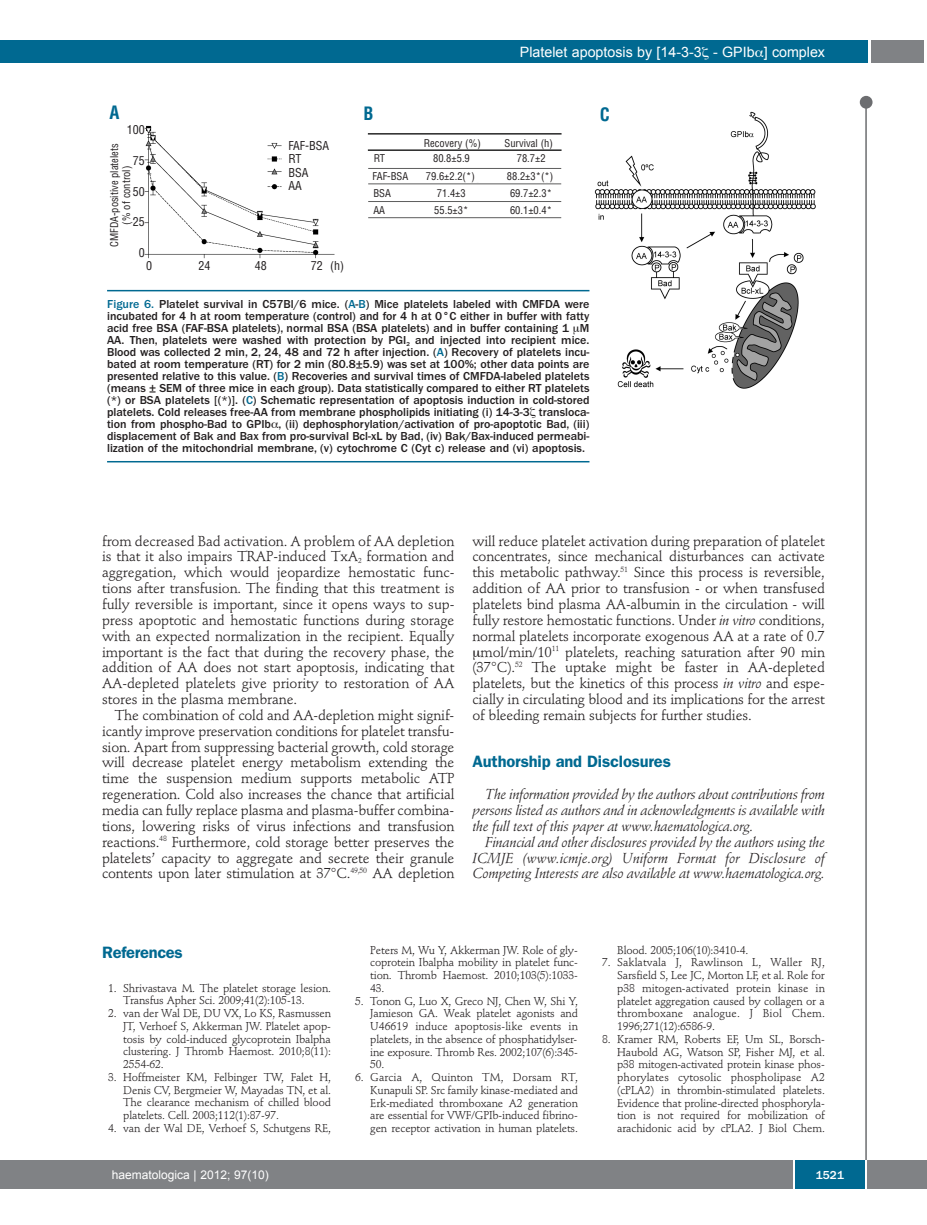
<style>
.page{position:relative;width:927px;height:1225px;background:#fff}
.page>*{position:absolute;margin:0;border:0;box-sizing:border-box;transform-origin:0 0}
.t1{font:700 condensed 18px "Helvetica";color:#006991}
.t2{font:600 16.5px "Franklin Gothic";letter-spacing:-.01em;color:#006991}
.t3{font:14.25px/15.9px "Stempel Schneidler";letter-spacing:-.015em;color:#231f20;text-align:justify}
.t4{font:italic 14.25px/15.9px "Stempel Schneidler";letter-spacing:-.015em;color:#231f20;text-align:justify}
.t5{font:14.25px "Arial";color:#fff}
.t6{font:500 12px/12px "Franklin Gothic";color:#231f20;text-align:justify}
.t7{font:condensed 12px/13.5px "Helvetica";color:#231f20}
.t8{font:12px "Arial";color:#fff}
.t9{font:500 12px "Franklin Gothic";color:#fff}
.t10{font:11.25px/12.8px "Stempel Schneidler";letter-spacing:-.015em;color:#231f20;text-align:justify}
.t11{font:condensed 10.5px/12px "Helvetica";color:#231f20;text-align:center}
.s1{color:#006991}
.s2{font-style:italic}
</style>
<div class="page">
<div style="left:860px;top:96px;width:12px;height:13px;background:#6c6d70;border-radius:50%"></div>
<hr style="left:865px;top:98px;width:2px;height:1062px;background:#6c6d70">
<div style="left:871px;top:40px;width:52px;height:22px;background:#808285"></div>
<div style="left:18px;top:40px;width:849px;height:22px;background:#006991"></div>
<div style="left:17px;top:1160px;width:910px;height:28px;background:#808285"></div>
<div style="left:795px;top:1160px;width:70px;height:28px;background:#006991"></div>
<hr style="left:793px;top:1160px;width:2px;height:28px;background:#fff">
<hr style="left:865px;top:1160px;width:2px;height:28px;background:#fff">
<div style="left:0;top:40px;width:19px;height:22px;background:#006991"></div>
<div style="left:0;top:1160px;width:18px;height:28px;background:#808285"></div>
<img style="left:107px;top:111px;width:709px;height:278px">
<hr style="left:107px;top:290px;width:482px;height:1px;background:#006991">
<hr style="left:107px;top:461px;width:482px;height:1px;background:#006991">
<svg style="left:574px;top:327px;width:6px;height:8px"></svg>
<p class="t5" style="left:520px;top:44px;width:307px">Platelet apoptosis by [14-3-3 - GPIb ] complex</p>
<p class="t1" style="left:110px;top:102px;width:12px">A</p>
<p class="t1" style="left:363px;top:103px;width:12px">B</p>
<p class="t1" style="left:600px;top:104px;width:12px">C</p>
<p class="t7" style="left:127px;top:123px;width:19px">100</p>
<p class="t7" style="left:133px;top:154px;width:13px">75</p>
<p class="t7" style="left:133px;top:185px;width:13px">50</p>
<p class="t7" style="left:133px;top:215px;width:13px">25</p>
<p class="t7" style="left:139px;top:246px;width:7px">0</p>
<p class="t7" style="left:288px;top:139px;width:42px">FAF-BSA<br>RT<br>BSA<br>AA</p>
<p class="t11" style="left:424px;top:137px;width:59px">Recovery (%)</p>
<p class="t11" style="left:504px;top:137px;width:50px">Survival (h)</p>
<p class="t11" style="left:108px;top:247px;width:105px;rotate:-90deg">CMFDA-positive platelets (% of control)</p>
<p class="t11" style="left:374px;top:153px;width:13px">RT</p>
<p class="t11" style="left:433px;top:153px;width:38px">80.8±5.9</p>
<p class="t11" style="left:517px;top:153px;width:30px">78.7±2</p>
<p class="t11" style="left:373px;top:170px;width:37px">FAF-BSA</p>
<p class="t11" style="left:426px;top:170px;width:50px">79.6±2.2(*)</p>
<p class="t11" style="left:507px;top:170px;width:48px">88.2±3*(*)</p>
<p class="t11" style="left:373px;top:187px;width:19px">BSA</p>
<p class="t11" style="left:437px;top:187px;width:30px">71.4±3</p>
<p class="t11" style="left:510px;top:187px;width:43px">69.7±2.3*</p>
<p class="t11" style="left:373px;top:204px;width:13px">AA</p>
<p class="t11" style="left:434px;top:204px;width:36px">55.5±3*</p>
<p class="t11" style="left:510px;top:204px;width:43px">60.1±0.4*</p>
<p class="t7" style="left:146px;top:259px;width:7px">0</p>
<p class="t7" style="left:198px;top:259px;width:13px">24</p>
<p class="t7" style="left:255px;top:259px;width:13px">48</p>
<p class="t7" style="left:311px;top:259px;width:35px">72 (h)</p>
<p class="t6" style="left:107px;top:299px;width:484px"><span class="s1">Figure 6.</span> Platelet survival in C57Bl/6 mice. (<span class="s1">A</span>-<span class="s1">B</span>) Mice platelets labeled with CMFDA were incubated for 4 h at room temperature (control) and for 4 h at 0°C either in buffer with fatty acid free BSA (FAF-BSA platelets), normal BSA (BSA platelets) and in buffer containing 1 M AA. Then, platelets were washed with protection by PGI<sub>2</sub> and injected into recipient mice.<br>Blood was collected 2 min, 2, 24, 48 and 72 h after injection. (<span class="s1">A</span>) Recovery of platelets incu&shy;bated at room temperature (RT) for 2 min (80.8±5.9) was set at 100%; other data points are presented relative to this value. (<span class="s1">B</span>) Recoveries and survival times of CMFDA-labeled platelets (means ± SEM of three mice in each group). Data statistically compared to either RT platelets (*) or BSA platelets [(*)]. (<span class="s1">C</span>) Schematic representation of apoptosis induction in cold-stored platelets. Cold releases free-AA from membrane phospholipids initiating (i) 14-3-3 transloca&shy;tion from phospho-Bad to GPIb , (ii) dephosphorylation/activation of pro-apoptotic Bad, (iii) displacement of Bak and Bax from pro-survival Bcl-xL by Bad, (iv) Bak/Bax-induced permeabi&shy;lization of the mitochondrial membrane, (v) cytochrome C (Cyt c) release and (vi) apoptosis.</p>
<p class="t3" style="left:102px;top:534px;width:354px">from decreased Bad activation. A problem of AA depletion is that it also impairs TRAP-induced TxA<sub>2</sub> formation and aggregation, which would jeopardize hemostatic func&shy;tions after transfusion. The finding that this treatment is fully reversible is important, since it opens ways to sup&shy;press apoptotic and hemostatic functions during storage with an expected normalization in the recipient. Equally important is the fact that during the recovery phase, the addition of AA does not start apoptosis, indicating that AA-depleted platelets give priority to restoration of AA stores in the plasma membrane.</p>
<p class="t3" style="left:102px;top:708px;width:354px;text-indent:13px">The combination of cold and AA-depletion might signif&shy;icantly improve preservation conditions for platelet transfu&shy;sion. Apart from suppressing bacterial growth, cold storage will decrease platelet energy metabolism extending the time the suspension medium supports metabolic ATP regeneration. Cold also increases the chance that artificial media can fully replace plasma and plasma-buffer combina&shy;tions, lowering risks of virus infections and transfusion reactions.<sup>48</sup> Furthermore, cold storage better preserves the platelets’ capacity to aggregate and secrete their granule contents upon later stimulation at 37°C.<sup>49,50</sup> AA depletion</p>
<p class="t3" style="left:472px;top:534px;width:354px">will reduce platelet activation during preparation of platelet</p>
<p class="t3" style="left:472px;top:550px;width:354px">concentrates, since mechanical disturbances can activate</p>
<p class="t3" style="left:472px;top:566px;width:354px">this metabolic pathway.<sup>51</sup> Since this process is reversible,</p>
<p class="t3" style="left:472px;top:581px;width:354px">addition of AA prior to transfusion - or when transfused</p>
<p class="t3" style="left:472px;top:597px;width:354px">platelets bind plasma AA-albumin in the circulation - will</p>
<p class="t3" style="left:472px;top:613px;width:354px">fully restore hemostatic functions. Under <span class="s2">in vitro</span> conditions,</p>
<p class="t3" style="left:472px;top:629px;width:354px">normal platelets incorporate exogenous AA at a rate of 0.7</p>
<p class="t3" style="left:481px;top:645px;width:346px">mol/min/10<sup>11</sup> platelets, reaching saturation after 90 min</p>
<p class="t3" style="left:472px;top:661px;width:354px">(37°C).<sup>52</sup> The uptake might be faster in AA-depleted</p>
<p class="t3" style="left:472px;top:677px;width:354px">platelets, but the kinetics of this process <span class="s2">in vitro</span> and espe-</p>
<p class="t3" style="left:472px;top:692px;width:354px">cially in circulating blood and its implications for the arrest</p>
<p class="t3" style="left:472px;top:708px;width:281px">of bleeding remain subjects for further studies.</p>
<p class="t2" style="left:472px;top:756px;width:200px">Authorship and Disclosures</p>
<p class="t4" style="left:472px;top:787px;width:354px;text-indent:13px">The information provided by the authors about contributions from persons listed as authors and in acknowledgments is available with the full text of this paper at www.haematologica.org.</p>
<p class="t4" style="left:472px;top:835px;width:354px;text-indent:13px">Financial and other disclosures provided by the authors using the ICMJE (www.icmje.org) Uniform Format for Disclosure of Competing Interests are also available at www.haematologica.org.</p>
<p class="t2" style="left:102px;top:946px;width:82px">References</p>
<p class="t10" style="left:123px;top:982px;width:209px;text-indent:-15px">1. Shrivastava M. The platelet storage lesion.<br>Transfus Apher Sci. 2009;41(2):105-13.</p>
<p class="t10" style="left:123px;top:1008px;width:209px;text-indent:-15px">2. van der Wal DE, DU VX, Lo KS, Rasmussen JT, Verhoef S, Akkerman JW. Platelet apop&shy;tosis by cold-induced glycoprotein Ibalpha clustering. J Thromb Haemost. 2010;8(11):<br>2554-62.</p>
<p class="t10" style="left:123px;top:1071px;width:209px;text-indent:-15px">3. Hoffmeister KM, Felbinger TW, Falet H, Denis CV, Bergmeier W, Mayadas TN, et al.<br>The clearance mechanism of chilled blood platelets. Cell. 2003;112(1):87-97.</p>
<p class="t10" style="left:108px;top:1122px;width:224px">4. van der Wal DE, Verhoef S, Schutgens RE,</p>
<p class="t10" style="left:370px;top:944px;width:209px">Peters M, Wu Y, Akkerman JW. Role of gly&shy;coprotein Ibalpha mobility in platelet func&shy;tion. Thromb Haemost. 2010;103(5):1033- 43.</p>
<p class="t10" style="left:370px;top:995px;width:209px;text-indent:-15px">5. Tonon G, Luo X, Greco NJ, Chen W, Shi Y, Jamieson GA. Weak platelet agonists and U46619 induce apoptosis-like events in platelets, in the absence of phosphatidylser&shy;ine exposure. Thromb Res. 2002;107(6):345- 50.</p>
<p class="t10" style="left:370px;top:1072px;width:209px;text-indent:-15px">6. Garcia A, Quinton TM, Dorsam RT, Kunapuli SP. Src family kinase-mediated and Erk-mediated thromboxane A2 generation are essential for VWF/GPIb-induced fibrino&shy;gen receptor activation in human platelets.</p>
<p class="t10" style="left:617px;top:944px;width:133px">Blood. 2005;106(10):3410-4.</p>
<p class="t10" style="left:617px;top:957px;width:209px;text-indent:-15px">7. Saklatvala J, Rawlinson L, Waller RJ, Sarsfield S, Lee JC, Morton LF, et al. Role for p38 mitogen-activated protein kinase in platelet aggregation caused by collagen or a thromboxane analogue. J Biol Chem.<br>1996;271(12):6586-9.</p>
<p class="t10" style="left:617px;top:1033px;width:209px;text-indent:-15px">8. Kramer RM, Roberts EF, Um SL, Borsch-Haubold AG, Watson SP, Fisher MJ, et al. p38 mitogen-activated protein kinase phos&shy;phorylates cytosolic phospholipase A2 (cPLA2) in thrombin-stimulated platelets.<br>Evidence that proline-directed phosphoryla&shy;tion is not required for mobilization of arachidonic acid by cPLA2. J Biol Chem.</p>
<p class="t8" style="left:112px;top:1168px;width:158px">haematologica | 2012; 97(10)</p>
<p class="t9" style="left:816px;top:1171px;width:30px">1521</p>
</div>
